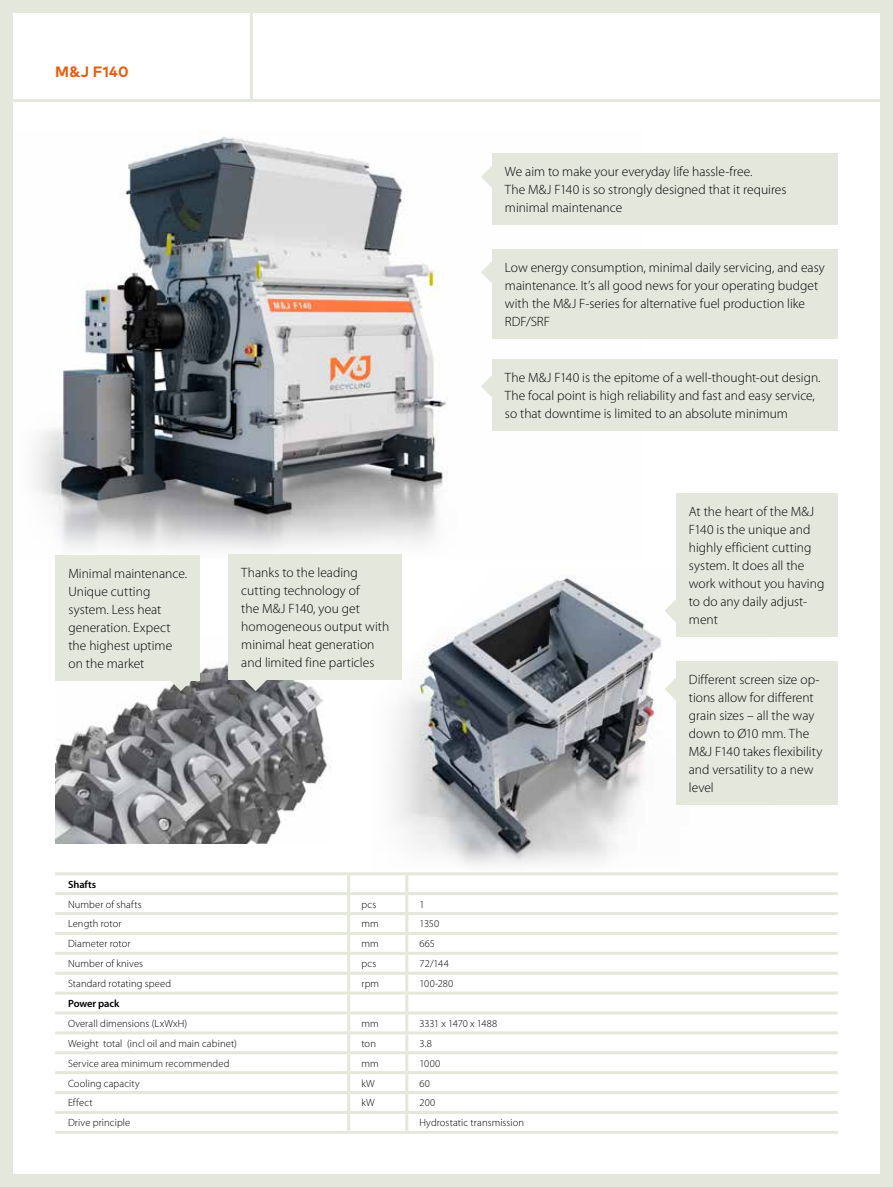
<style>
.page{position:relative;width:893px;height:1187px;background:#fff}
.page>*{position:absolute;margin:0;border:0;box-sizing:border-box;transform-origin:0 0}
.t1{font:700 15px "Mark Pro";color:#ea5b0b}
.t2{font:300 13.5px/18px "Myriad Pro";color:#000}
.t3{font:300 10.5px "Myriad Pro";letter-spacing:.01em;color:#000}
.t4{font:600 10.5px "Myriad Pro";letter-spacing:-.01em;color:#000}
.t5{font:300 10.5px "Myriad Pro";letter-spacing:-.02em;color:#000}
</style>
<div class="page">
<hr style="left:6px;top:99px;width:887px;height:3px;background:#e4e7dc">
<hr style="left:250px;top:0;width:3px;height:100px;background:#e4e7dc">
<img style="left:34px;top:136px;width:413px;height:378px">
<svg style="left:56px;top:514px;width:381px;height:15px;background:#c9c9ca"></svg>
<svg style="left:55px;top:529px;width:381px;height:47px;fill:#f1f1f1"></svg>
<img style="left:55px;top:635px;width:278px;height:208px">
<img style="left:425px;top:568px;width:346px;height:273px">
<svg style="left:425px;top:841px;width:189px;height:24px"></svg>
<svg style="left:402px;top:555px;width:23px;height:295px"></svg>
<div style="left:355px;top:557px;width:64px;height:350px;background:#fff"></div>
<svg style="left:55px;top:875px;width:783px;height:255px"></svg>
<hr style="left:55px;top:872px;width:294px;height:3px;background:#e4e7dc">
<hr style="left:347px;top:875px;width:3px;height:17px;background:#e4e7dc">
<hr style="left:349px;top:872px;width:58px;height:3px;background:#e4e7dc">
<hr style="left:405px;top:875px;width:3px;height:17px;background:#e4e7dc">
<hr style="left:407px;top:872px;width:431px;height:3px;background:#e4e7dc">
<hr style="left:55px;top:892px;width:294px;height:3px;background:#e4e7dc">
<hr style="left:55px;top:912px;width:294px;height:3px;background:#e4e7dc">
<hr style="left:55px;top:931px;width:294px;height:3px;background:#e4e7dc">
<hr style="left:55px;top:951px;width:294px;height:3px;background:#e4e7dc">
<hr style="left:55px;top:971px;width:294px;height:3px;background:#e4e7dc">
<hr style="left:55px;top:991px;width:294px;height:3px;background:#e4e7dc">
<hr style="left:55px;top:1011px;width:294px;height:3px;background:#e4e7dc">
<hr style="left:55px;top:1031px;width:294px;height:3px;background:#e4e7dc">
<hr style="left:55px;top:1051px;width:294px;height:3px;background:#e4e7dc">
<hr style="left:55px;top:1071px;width:294px;height:3px;background:#e4e7dc">
<hr style="left:55px;top:1090px;width:294px;height:3px;background:#e4e7dc">
<hr style="left:55px;top:1110px;width:294px;height:3px;background:#e4e7dc">
<hr style="left:55px;top:1130px;width:294px;height:3px;background:#e4e7dc">
<hr style="left:347px;top:895px;width:3px;height:17px;background:#e4e7dc">
<hr style="left:347px;top:915px;width:3px;height:16px;background:#e4e7dc">
<hr style="left:347px;top:934px;width:3px;height:17px;background:#e4e7dc">
<hr style="left:347px;top:954px;width:3px;height:17px;background:#e4e7dc">
<hr style="left:347px;top:974px;width:3px;height:17px;background:#e4e7dc">
<hr style="left:347px;top:994px;width:3px;height:17px;background:#e4e7dc">
<hr style="left:347px;top:1014px;width:3px;height:17px;background:#e4e7dc">
<hr style="left:347px;top:1034px;width:3px;height:17px;background:#e4e7dc">
<hr style="left:347px;top:1054px;width:3px;height:17px;background:#e4e7dc">
<hr style="left:347px;top:1074px;width:3px;height:16px;background:#e4e7dc">
<hr style="left:347px;top:1093px;width:3px;height:17px;background:#e4e7dc">
<hr style="left:347px;top:1113px;width:3px;height:17px;background:#e4e7dc">
<hr style="left:349px;top:892px;width:58px;height:3px;background:#e4e7dc">
<hr style="left:349px;top:912px;width:58px;height:3px;background:#e4e7dc">
<hr style="left:349px;top:931px;width:58px;height:3px;background:#e4e7dc">
<hr style="left:349px;top:951px;width:58px;height:3px;background:#e4e7dc">
<hr style="left:349px;top:971px;width:58px;height:3px;background:#e4e7dc">
<hr style="left:349px;top:991px;width:58px;height:3px;background:#e4e7dc">
<hr style="left:349px;top:1011px;width:58px;height:3px;background:#e4e7dc">
<hr style="left:349px;top:1031px;width:58px;height:3px;background:#e4e7dc">
<hr style="left:349px;top:1051px;width:58px;height:3px;background:#e4e7dc">
<hr style="left:349px;top:1071px;width:58px;height:3px;background:#e4e7dc">
<hr style="left:349px;top:1090px;width:58px;height:3px;background:#e4e7dc">
<hr style="left:349px;top:1110px;width:58px;height:3px;background:#e4e7dc">
<hr style="left:349px;top:1130px;width:58px;height:3px;background:#e4e7dc">
<hr style="left:405px;top:895px;width:3px;height:17px;background:#e4e7dc">
<hr style="left:405px;top:915px;width:3px;height:16px;background:#e4e7dc">
<hr style="left:405px;top:934px;width:3px;height:17px;background:#e4e7dc">
<hr style="left:405px;top:954px;width:3px;height:17px;background:#e4e7dc">
<hr style="left:405px;top:974px;width:3px;height:17px;background:#e4e7dc">
<hr style="left:405px;top:994px;width:3px;height:17px;background:#e4e7dc">
<hr style="left:405px;top:1014px;width:3px;height:17px;background:#e4e7dc">
<hr style="left:405px;top:1034px;width:3px;height:17px;background:#e4e7dc">
<hr style="left:405px;top:1054px;width:3px;height:17px;background:#e4e7dc">
<hr style="left:405px;top:1074px;width:3px;height:16px;background:#e4e7dc">
<hr style="left:405px;top:1093px;width:3px;height:17px;background:#e4e7dc">
<hr style="left:405px;top:1113px;width:3px;height:17px;background:#e4e7dc">
<hr style="left:407px;top:892px;width:431px;height:3px;background:#e4e7dc">
<hr style="left:407px;top:912px;width:431px;height:3px;background:#e4e7dc">
<hr style="left:407px;top:931px;width:431px;height:3px;background:#e4e7dc">
<hr style="left:407px;top:951px;width:431px;height:3px;background:#e4e7dc">
<hr style="left:407px;top:971px;width:431px;height:3px;background:#e4e7dc">
<hr style="left:407px;top:991px;width:431px;height:3px;background:#e4e7dc">
<hr style="left:407px;top:1011px;width:431px;height:3px;background:#e4e7dc">
<hr style="left:407px;top:1031px;width:431px;height:3px;background:#e4e7dc">
<hr style="left:407px;top:1051px;width:431px;height:3px;background:#e4e7dc">
<hr style="left:407px;top:1071px;width:431px;height:3px;background:#e4e7dc">
<hr style="left:407px;top:1090px;width:431px;height:3px;background:#e4e7dc">
<hr style="left:407px;top:1110px;width:431px;height:3px;background:#e4e7dc">
<hr style="left:407px;top:1130px;width:431px;height:3px;background:#e4e7dc">
<svg style="left:481px;top:166px;width:11px;height:22px"></svg>
<div style="left:492px;top:153px;width:346px;height:72px;background:#e4e7dc"></div>
<svg style="left:481px;top:261px;width:11px;height:22px"></svg>
<div style="left:492px;top:249px;width:346px;height:90px;background:#e4e7dc"></div>
<svg style="left:481px;top:376px;width:11px;height:21px"></svg>
<div style="left:492px;top:359px;width:346px;height:72px;background:#e4e7dc"></div>
<svg style="left:169px;top:680px;width:24px;height:11px"></svg>
<div style="left:56px;top:555px;width:144px;height:125px;background:#e4e7dc"></div>
<svg style="left:664px;top:598px;width:12px;height:24px"></svg>
<div style="left:676px;top:493px;width:162px;height:143px;background:#e4e7dc"></div>
<svg style="left:665px;top:676px;width:11px;height:25px"></svg>
<div style="left:676px;top:661px;width:162px;height:143px;background:#e4e7dc"></div>
<svg style="left:244px;top:679px;width:24px;height:12px"></svg>
<div style="left:229px;top:554px;width:173px;height:125px;background:#e4e7dc"></div>
<div style="left:0;top:0;width:893px;height:13px;background:#e4e7dc"></div>
<div style="left:0;top:1174px;width:893px;height:12px;background:#e4e7dc"></div>
<div style="left:0;top:0;width:13px;height:1186px;background:#e4e7dc"></div>
<div style="left:880px;top:0;width:13px;height:1186px;background:#e4e7dc"></div>
<p class="t1" style="left:55px;top:60px;width:75px">M&amp;J F140</p>
<p class="t2" style="left:68px;top:564px;width:120px">Minimal maintenance.<br>Unique cutting system. Less heat generation. Expect the highest uptime on the market</p>
<p class="t2" style="left:241px;top:563px;width:150px">Thanks to the leading cutting technology of<br>the M&amp;J F140, you get homogeneous output with minimal heat generation and limited fine particles</p>
<p class="t2" style="left:505px;top:163px;width:283px">We aim to make your everyday life hassle-free.<br>The M&amp;J F140 is so strongly designed that it requires minimal maintenance</p>
<p class="t2" style="left:505px;top:259px;width:321px">Low energy consumption, minimal daily servicing, and easy maintenance. It’s all good news for your operating budget with the M&amp;J F-series for alternative fuel production like RDF/SRF</p>
<p class="t2" style="left:505px;top:369px;width:317px">The M&amp;J F140 is the epitome of a well-thought-out design.<br>The focal point is high reliability and fast and easy service, so that downtime is limited to an absolute minimum</p>
<p class="t2" style="left:689px;top:502px;width:137px">At the heart of the M&amp;J<br>F140 is the unique and highly efficient cutting system. It does all the work without you having to do any daily adjust&shy;ment</p>
<p class="t2" style="left:689px;top:670px;width:135px">Different screen size op&shy;tions allow for different grain sizes – all the way down to Ø10 mm. The<br>M&amp;J F140 takes flexibility and versatility to a new level</p>
<p class="t4" style="left:68px;top:877px;width:30px">Shafts</p>
<p class="t3" style="left:68px;top:898px;width:75px">Number of shafts</p>
<p class="t3" style="left:361px;top:898px;width:16px">pcs</p>
<p class="t3" style="left:420px;top:898px;width:7px">1</p>
<p class="t3" style="left:68px;top:918px;width:55px">Length rotor</p>
<p class="t3" style="left:361px;top:918px;width:19px">mm</p>
<p class="t3" style="left:420px;top:918px;width:21px">1350</p>
<p class="t3" style="left:68px;top:938px;width:64px">Diameter rotor</p>
<p class="t3" style="left:361px;top:938px;width:19px">mm</p>
<p class="t3" style="left:420px;top:938px;width:17px">665</p>
<p class="t3" style="left:68px;top:957px;width:77px">Number of knives</p>
<p class="t3" style="left:361px;top:957px;width:16px">pcs</p>
<p class="t3" style="left:420px;top:957px;width:31px">72/144</p>
<p class="t3" style="left:68px;top:977px;width:105px">Standard rotating speed</p>
<p class="t3" style="left:361px;top:977px;width:19px">rpm</p>
<p class="t3" style="left:420px;top:977px;width:35px">100-280</p>
<p class="t4" style="left:68px;top:996px;width:53px">Power pack</p>
<p class="t3" style="left:68px;top:1017px;width:121px">Overall dimensions (LxWxH)</p>
<p class="t3" style="left:361px;top:1017px;width:19px">mm</p>
<p class="t5" style="left:420px;top:1017px;width:79px">3331 x 1470 x 1488</p>
<p class="t3" style="left:68px;top:1037px;width:171px">Weight total (incl oil and main cabinet)</p>
<p class="t3" style="left:361px;top:1037px;width:16px">ton</p>
<p class="t3" style="left:420px;top:1037px;width:14px">3.8</p>
<p class="t3" style="left:68px;top:1057px;width:163px">Service area minimum recommended</p>
<p class="t3" style="left:361px;top:1057px;width:19px">mm</p>
<p class="t3" style="left:420px;top:1057px;width:22px">1000</p>
<p class="t3" style="left:68px;top:1077px;width:73px">Cooling capacity</p>
<p class="t3" style="left:361px;top:1077px;width:15px">kW</p>
<p class="t3" style="left:420px;top:1077px;width:12px">60</p>
<p class="t3" style="left:68px;top:1097px;width:26px">Effect</p>
<p class="t3" style="left:361px;top:1097px;width:15px">kW</p>
<p class="t3" style="left:420px;top:1097px;width:17px">200</p>
<p class="t3" style="left:68px;top:1116px;width:64px">Drive principle</p>
<p class="t3" style="left:420px;top:1116px;width:106px">Hydrostatic transmission</p>
</div>
